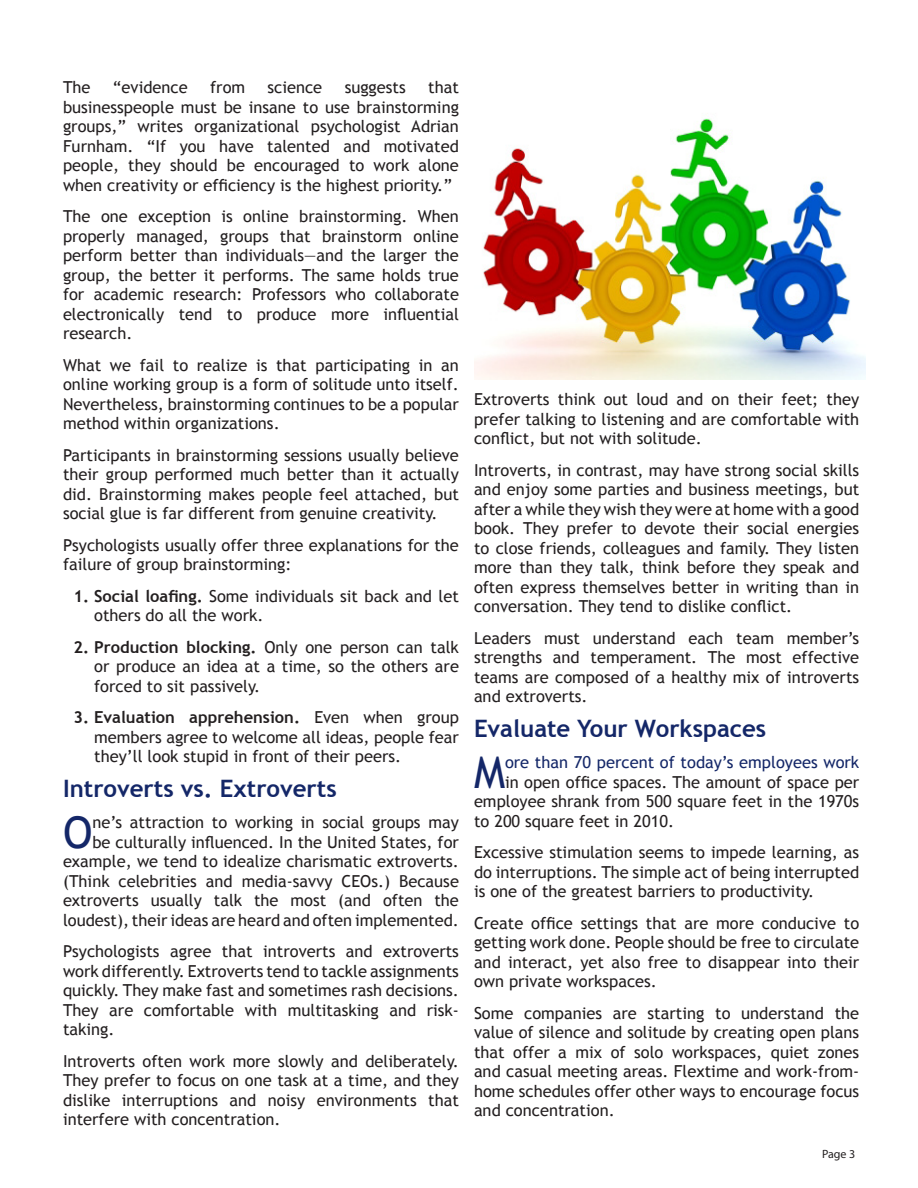
<style>
.page{position:relative;width:918px;height:1188px;background:#fff}
.page>*{position:absolute;margin:0;border:0;box-sizing:border-box;transform-origin:0 0}
.t1{font:43.8px "Trebuchet MS";color:#142768}
.t2{font:700 24px "Trebuchet MS";color:#142768}
.t3{font:16.5px/19.5px "Trebuchet MS";color:#231f20;text-align:justify}
.t4{font:16.5px "Trebuchet MS";color:#142768}
.t5{font:12px "Myriad Pro";color:#231f20}
.s1{font-weight:700}
</style>
<div class="page">
<img style="left:474px;top:118px;width:391px;height:262px">
<p class="t3" style="left:63px;top:78px;width:397px;text-indent:365px">that businesspeople must be insane to use brainstorming groups,” writes organizational psychologist Adrian Furnham. “If you have talented and motivated people, they should be encouraged to work alone when creativity or efficiency is the highest priority.”</p>
<p class="t3" style="left:63px;top:207px;width:397px">The one exception is online brainstorming. When properly managed, groups that brainstorm online perform better than individuals—and the larger the group, the better it performs. The same holds true for academic research: Professors who collaborate electronically tend to produce more influential research.</p>
<p class="t3" style="left:63px;top:355px;width:397px">What we fail to realize is that participating in an online working group is a form of solitude unto itself.<br>Nevertheless, brainstorming continues to be a popular method within organizations.</p>
<p class="t3" style="left:63px;top:445px;width:397px">Participants in brainstorming sessions usually believe their group performed much better than it actually did. Brainstorming makes people feel attached, but social glue is far different from genuine creativity.</p>
<p class="t3" style="left:63px;top:535px;width:397px">Psychologists usually offer three explanations for the failure of group brainstorming:</p>
<p class="t3" style="left:94px;top:586px;width:366px;text-indent:-21px"><span class="s1">1. Social loafing.</span> Some individuals sit back and let others do all the work.</p>
<p class="t3" style="left:94px;top:637px;width:366px;text-indent:-21px"><span class="s1">2. Production blocking.</span> Only one person can talk or produce an idea at a time, so the others are forced to sit passively.</p>
<p class="t3" style="left:94px;top:708px;width:366px;text-indent:-21px"><span class="s1">3. Evaluation apprehension.</span> Even when group members agree to welcome all ideas, people fear they’ll look stupid in front of their peers.</p>
<p class="t2" style="left:63px;top:773px;width:275px">Introverts vs. Extroverts</p>
<p class="t1" style="left:63px;top:806px;width:31px">O</p>
<p class="t3" style="left:63px;top:78px;width:29px">The</p>
<p class="t3" style="left:113px;top:78px;width:76px">“evidence</p>
<p class="t3" style="left:210px;top:78px;width:37px">from</p>
<p class="t3" style="left:268px;top:78px;width:56px">science</p>
<p class="t3" style="left:345px;top:78px;width:63px">suggests</p>
<p class="t3" style="left:63px;top:813px;width:398px;text-align:right">ne’s attraction to working in social groups may<br>be culturally influenced. In the United States, for example, we tend to idealize charismatic extroverts. (Think celebrities and media-savvy CEOs.) Because extroverts usually talk the most (and often the loudest), their ideas are heard and often implemented.</p>
<p class="t3" style="left:63px;top:942px;width:397px">Psychologists agree that introverts and extroverts work differently. Extroverts tend to tackle assignments quickly. They make fast and sometimes rash decisions.<br>They are comfortable with multitasking and risk&shy;taking.</p>
<p class="t3" style="left:63px;top:1051px;width:397px">Introverts often work more slowly and deliberately.<br>They prefer to focus on one task at a time, and they dislike interruptions and noisy environments that interfere with concentration.</p>
<p class="t3" style="left:474px;top:390px;width:387px">Extroverts think out loud and on their feet; they prefer talking to listening and are comfortable with conflict, but not with solitude.</p>
<p class="t3" style="left:474px;top:460px;width:387px">Introverts, in contrast, may have strong social skills and enjoy some parties and business meetings, but after a while they wish they were at home with a good book. They prefer to devote their social energies to close friends, colleagues and family. They listen more than they talk, think before they speak and often express themselves better in writing than in conversation. They tend to dislike conflict.</p>
<p class="t3" style="left:474px;top:628px;width:387px">Leaders must understand each team member’s strengths and temperament. The most effective teams are composed of a healthy mix of introverts and extroverts.</p>
<p class="t2" style="left:474px;top:713px;width:294px">Evaluate Your Workspaces</p>
<p class="t1" style="left:474px;top:746px;width:33px">M</p>
<p class="t4" style="left:505px;top:753px;width:356px">ore than 70 percent of today’s employees work</p>
<p class="t3" style="left:505px;top:772px;width:356px">in open office spaces. The amount of space per</p>
<p class="t3" style="left:474px;top:792px;width:387px">employee shrank from 500 square feet in the 1970s</p>
<p class="t3" style="left:474px;top:811px;width:202px">to 200 square feet in 2010.</p>
<p class="t3" style="left:474px;top:843px;width:387px">Excessive stimulation seems to impede learning, as do interruptions. The simple act of being interrupted is one of the greatest barriers to productivity.</p>
<p class="t3" style="left:474px;top:913px;width:387px">Create office settings that are more conducive to getting work done. People should be free to circulate and interact, yet also free to disappear into their own private workspaces.</p>
<p class="t3" style="left:474px;top:1003px;width:387px">Some companies are starting to understand the value of silence and solitude by creating open plans that offer a mix of solo workspaces, quiet zones and casual meeting areas. Flextime and work-from&shy;home schedules offer other ways to encourage focus and concentration.</p>
<p class="t5" style="left:822px;top:1147px;width:35px">Page 3</p>
</div>
